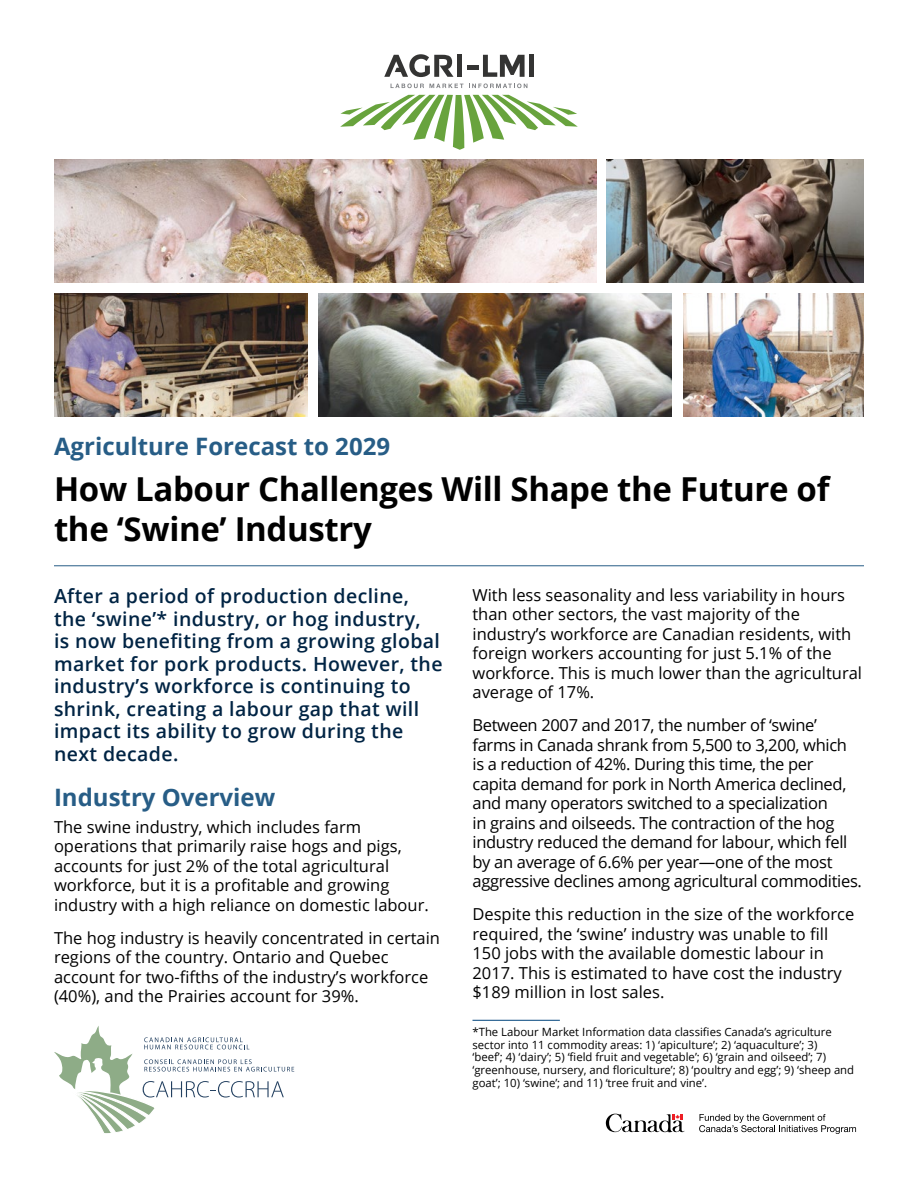
<style>
.page{position:relative;width:918px;height:1188px;background:#fff}
.page>*{position:absolute;margin:0;border:0;box-sizing:border-box;transform-origin:0 0}
.t1{font:700 33px/39.6px "Open Sans";letter-spacing:-.01em;color:#000}
.t2{font:700 24px "Open Sans";color:#275d86}
.t3{font:600 19.5px/22.5px "Open Sans";letter-spacing:.02em;color:#002444}
.t4{font:16.5px/19.5px "Open Sans";color:#000}
.t5{font:16.5px/19.5px "Open Sans";letter-spacing:-.02em;color:#000}
.t6{font:11.4px/12.8px "Open Sans";color:#000}
</style>
<div class="page">
<img style="left:54px;top:159px;width:542px;height:124px">
<img style="left:606px;top:159px;width:258px;height:124px">
<img style="left:319px;top:294px;width:352px;height:123px">
<img style="left:683px;top:294px;width:181px;height:123px">
<img style="left:54px;top:294px;width:253px;height:123px">
<hr style="left:472px;top:1020px;width:88px;height:1px;background:#00447c">
<svg style="left:606px;top:1114px;width:78px;height:19px"></svg>
<svg style="left:699px;top:1114px;width:157px;height:20px"></svg>
<hr style="left:54px;top:565px;width:810px;height:1px;background:#275d86">
<svg style="left:340px;top:95px;width:238px;height:55px"></svg>
<svg style="left:391px;top:84px;width:72px;height:4px"></svg>
<svg style="left:469px;top:84px;width:58px;height:4px"></svg>
<div style="left:457px;top:55px;width:5px;height:22px;background:#343433"></div>
<hr style="left:467px;top:65px;width:11px;height:4px;background:#343433">
<svg style="left:483px;top:55px;width:42px;height:22px"></svg>
<div style="left:529px;top:55px;width:5px;height:22px;background:#343433"></div>
<svg style="left:384px;top:54px;width:70px;height:23px"></svg>
<svg style="left:54px;top:1026px;width:240px;height:108px"></svg>
<h2 class="t2" style="left:54px;top:429px;width:338px">Agriculture Forecast to 2029</h2>
<h1 class="t1" style="left:54px;top:469px;width:777px">How Labour Challenges Will Shape the Future of the ‘Swine’ Industry</h1>
<p class="t3" style="left:54px;top:584px;width:390px">After a period of production decline, the ‘swine’* industry, or hog industry,<br>is now benefiting from a growing global market for pork products. However, the industry’s workforce is continuing to shrink, creating a labour gap that will impact its ability to grow during the next decade.</p>
<h2 class="t2" style="left:54px;top:781px;width:223px">Industry Overview</h2>
<p class="t4" style="left:54px;top:816px;width:376px">The swine industry, which includes farm operations that primarily raise hogs and pigs, accounts for just 2% of the total agricultural workforce, but it is a profitable and growing industry with a high reliance on domestic labour.</p>
<p class="t4" style="left:54px;top:927px;width:388px">The hog industry is heavily concentrated in certain regions of the country. Ontario and Quebec account for two-fifths of the industry’s workforce (40%), and the Prairies account for 39%.</p>
<p class="t4" style="left:472px;top:585px;width:391px">With less seasonality and less variability in hours than other sectors, the vast majority of the industry’s workforce are Canadian residents, with foreign workers accounting for just 5.1% of the workforce. This is much lower than the agricultural average of 17%.</p>
<p class="t5" style="left:472px;top:715px;width:391px">Between 2007 and 2017, the number of ‘swine’ farms in Canada shrank from 5,500 to 3,200, which is a reduction of 42%. During this time, the per capita demand for pork in North America declined, and many operators switched to a specialization<br>in grains and oilseeds. The contraction of the hog industry reduced the demand for labour, which fell by an average of 6.6% per year—one of the most aggressive declines among agricultural commodities.</p>
<p class="t4" style="left:472px;top:904px;width:383px">Despite this reduction in the size of the workforce required, the ‘swine’ industry was unable to fill 150 jobs with the available domestic labour in 2017. This is estimated to have cost the industry $189 million in lost sales.</p>
<p class="t6" style="left:472px;top:1025px;width:383px">*The Labour Market Information data classifies Canada’s agriculture sector into 11 commodity areas: 1) ‘apiculture’; 2) ‘aquaculture’; 3)<br>‘beef’; 4) ‘dairy’; 5) ‘field fruit and vegetable’; 6) ‘grain and oilseed’; 7) ‘greenhouse, nursery, and floriculture’; 8) ‘poultry and egg’; 9) ‘sheep and goat’; 10) ‘swine’; and 11) ‘tree fruit and vine’.</p>
</div>
